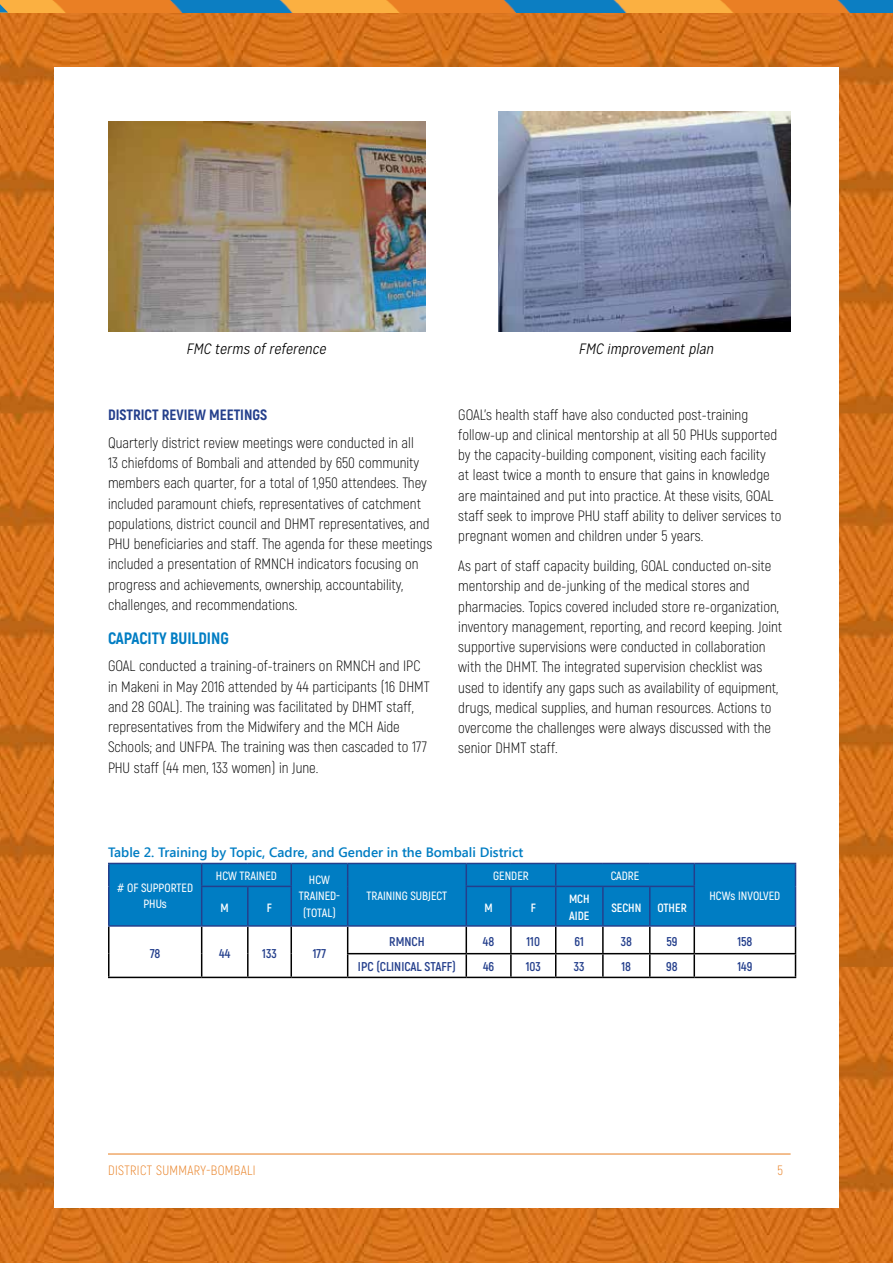
<style>
.page{position:relative;width:893px;height:1263px;background:#fff}
.page>*{position:absolute;margin:0;border:0;box-sizing:border-box;transform-origin:0 0}
.t1{font:800 16.5px "Akrobat";color:#007dc3}
.text{font:300 15px/20.2px "Akrobat";color:#000}
.photo_caption{font:italic 300 15px "Mission Gothic";color:#000}
.t2{font:800 15px "Akrobat";color:#243f8c}
.table_title{font:600 13.5px "Segoe UI";color:#007dc3}
.t3{font:300 13.5px "Akrobat";letter-spacing:.025em;color:#e87d1e}
.table_text{font:700 12.75px "Akrobat";color:#243f8c}
.table_headline{font:600 12px/16.5px "Akrobat";color:#fff;text-align:center}
.table_text-2{font:700 12px/16.5px "Akrobat";color:#fff}
</style>
<div class="page">
<img style="left:0;top:13px;width:893px;height:1250px">
<img style="left:8px;top:0;width:885px;height:13px">
<svg style="left:0;top:0;width:8px;height:13px"></svg>
<div style="left:54px;top:68px;width:785px;height:1140px;background:#fff"></div>
<hr style="left:108px;top:1154px;width:683px;height:1px;background:#e87d1e">
<img style="left:108px;top:121px;width:317px;height:210px">
<img style="left:498px;top:112px;width:293px;height:219px">
<hr style="left:108px;top:927px;width:2px;height:27px;background:#000">
<hr style="left:108px;top:954px;width:2px;height:23px;background:#000">
<hr style="left:108px;top:977px;width:94px;height:1px;background:#000">
<hr style="left:202px;top:977px;width:46px;height:1px;background:#000">
<hr style="left:248px;top:977px;width:43px;height:1px;background:#000">
<hr style="left:291px;top:977px;width:57px;height:1px;background:#000">
<hr style="left:348px;top:977px;width:118px;height:1px;background:#000">
<hr style="left:466px;top:977px;width:45px;height:1px;background:#000">
<hr style="left:511px;top:977px;width:45px;height:1px;background:#000">
<hr style="left:556px;top:977px;width:47px;height:1px;background:#000">
<hr style="left:603px;top:977px;width:47px;height:1px;background:#000">
<hr style="left:650px;top:977px;width:44px;height:1px;background:#000">
<hr style="left:694px;top:977px;width:102px;height:1px;background:#000">
<hr style="left:108px;top:863px;width:94px;height:1px;background:#243f8c">
<hr style="left:108px;top:864px;width:2px;height:22px;background:#243f8c">
<hr style="left:108px;top:886px;width:2px;height:39px;background:#243f8c">
<hr style="left:108px;top:925px;width:94px;height:2px;background:#243f8c">
<svg style="left:109px;top:863px;width:687px;height:114px"></svg>
<hr style="left:693px;top:887px;width:2px;height:38px;background:#243f8c">
<hr style="left:795px;top:886px;width:1px;height:39px;background:#243f8c">
<hr style="left:694px;top:925px;width:102px;height:2px;background:#243f8c">
<hr style="left:291px;top:863px;width:57px;height:1px;background:#243f8c">
<hr style="left:290px;top:864px;width:2px;height:22px;background:#243f8c">
<hr style="left:290px;top:887px;width:2px;height:38px;background:#243f8c">
<hr style="left:291px;top:925px;width:57px;height:2px;background:#243f8c">
<p class="photo_caption" style="left:186px;top:340px;width:144px">FMC terms ofreference</p>
<p class="photo_caption" style="left:579px;top:340px;width:140px">FMC improvementplan</p>
<h3 class="t2" style="left:108px;top:405px;width:161px">DISTRICT REVIEW MEETINGS</h3>
<p class="text" style="left:108px;top:432px;width:326px">Quarterly district review meetings were conducted in all<br>13 chiefdoms of Bombali and attended by 650 community members each quarter, for a total of 1,950 attendees. They included paramount chiefs, representatives of catchment populations, district council and DHMT representatives, and PHU beneficiaries and staff. The agenda for these meetings included a presentation of RMNCH indicators focusing on progress and achievements, ownership, accountability, challenges, and recommendations.</p>
<h2 class="t1" style="left:108px;top:627px;width:122px">CAPACITY BUILDING</h2>
<p class="text" style="left:108px;top:656px;width:323px">GOAL conducted a training-of-trainers on RMNCH and IPC in Makeni in May 2016 attended by 44 participants (16 DHMT and 28 GOAL). The training was facilitated by DHMT staff, representatives from the Midwifery and the MCH Aide Schools; and UNFPA. The training was then cascaded to 177<br>PHU staff (44 men, 133 women) in June.</p>
<p class="text" style="left:458px;top:404px;width:325px">GOAL’s health staff have also conducted post-training follow-up and clinical mentorship at all 50 PHUs supported by the capacity-building component, visiting each facility<br>at least twice a month to ensure that gains in knowledge are maintained and put into practice. At these visits, GOAL staff seek to improve PHU staff ability to deliver services to pregnant women and children under 5 years.</p>
<p class="text" style="left:458px;top:556px;width:325px">As part of staff capacity building, GOAL conducted on-site mentorship and de-junking of the medical stores and pharmacies. Topics covered included store re-organization, inventory management, reporting, and record keeping. Joint supportive supervisions were conducted in collaboration with the DHMT. The integrated supervision checklist was used to identify any gaps such as availability of equipment, drugs, medical supplies, and human resources. Actions to overcome the challenges were always discussed with the senior DHMT staff.</p>
<p class="table_title" style="left:108px;top:842px;width:417px">Table 2. Training by Topic, Cadre, and Gender in the Bombali District</p>
<p class="table_headline" style="left:117px;top:879px;width:77px"># OF SUPPORTED<br>PHUs</p>
<p class="table_headline" style="left:216px;top:868px;width:63px">HCW TRAINED</p>
<p class="table_headline" style="left:299px;top:871px;width:43px">HCW<br>TRAINED-(TOTAL)</p>
<p class="table_headline" style="left:493px;top:868px;width:37px">GENDER</p>
<p class="table_headline" style="left:611px;top:868px;width:30px">CADRE</p>
<p class="table_headline" style="left:367px;top:888px;width:82px">TRAINING SUBJECT</p>
<p class="table_text-2" style="left:221px;top:899px;width:10px">M</p>
<p class="table_text-2" style="left:267px;top:899px;width:7px">F</p>
<p class="table_text-2" style="left:484px;top:899px;width:10px">M</p>
<p class="table_text-2" style="left:531px;top:899px;width:7px">F</p>
<p class="table_text-2" style="left:569px;top:891px;width:22px">MCH<br>AIDE</p>
<p class="table_text-2" style="left:611px;top:899px;width:32px">SECHN</p>
<p class="table_text-2" style="left:657px;top:899px;width:31px">OTHER</p>
<p class="table_headline" style="left:709px;top:888px;width:72px">HCWs INVOLVED</p>
<p class="table_text" style="left:150px;top:945px;width:12px">78</p>
<p class="table_text" style="left:219px;top:945px;width:13px">44</p>
<p class="table_text" style="left:262px;top:945px;width:16px">133</p>
<p class="table_text" style="left:313px;top:945px;width:15px">177</p>
<p class="table_text" style="left:389px;top:933px;width:37px">RMNCH</p>
<p class="table_text" style="left:483px;top:933px;width:13px">48</p>
<p class="table_text" style="left:526px;top:933px;width:15px">110</p>
<p class="table_text" style="left:575px;top:933px;width:11px">61</p>
<p class="table_text" style="left:621px;top:933px;width:13px">38</p>
<p class="table_text" style="left:666px;top:933px;width:13px">59</p>
<p class="table_text" style="left:737px;top:933px;width:17px">158</p>
<p class="table_text" style="left:358px;top:959px;width:100px">IPC (CLINICAL STAFF)</p>
<p class="table_text" style="left:483px;top:959px;width:13px">46</p>
<p class="table_text" style="left:526px;top:959px;width:17px">103</p>
<p class="table_text" style="left:574px;top:959px;width:12px">33</p>
<p class="table_text" style="left:621px;top:959px;width:11px">18</p>
<p class="table_text" style="left:666px;top:959px;width:13px">98</p>
<p class="table_text" style="left:737px;top:959px;width:16px">149</p>
<p class="t3" style="left:108px;top:1162px;width:149px">DISTRICT SUMMARY-BOMBALI</p>
<p class="t3" style="left:778px;top:1162px;width:7px">5</p>
</div>
